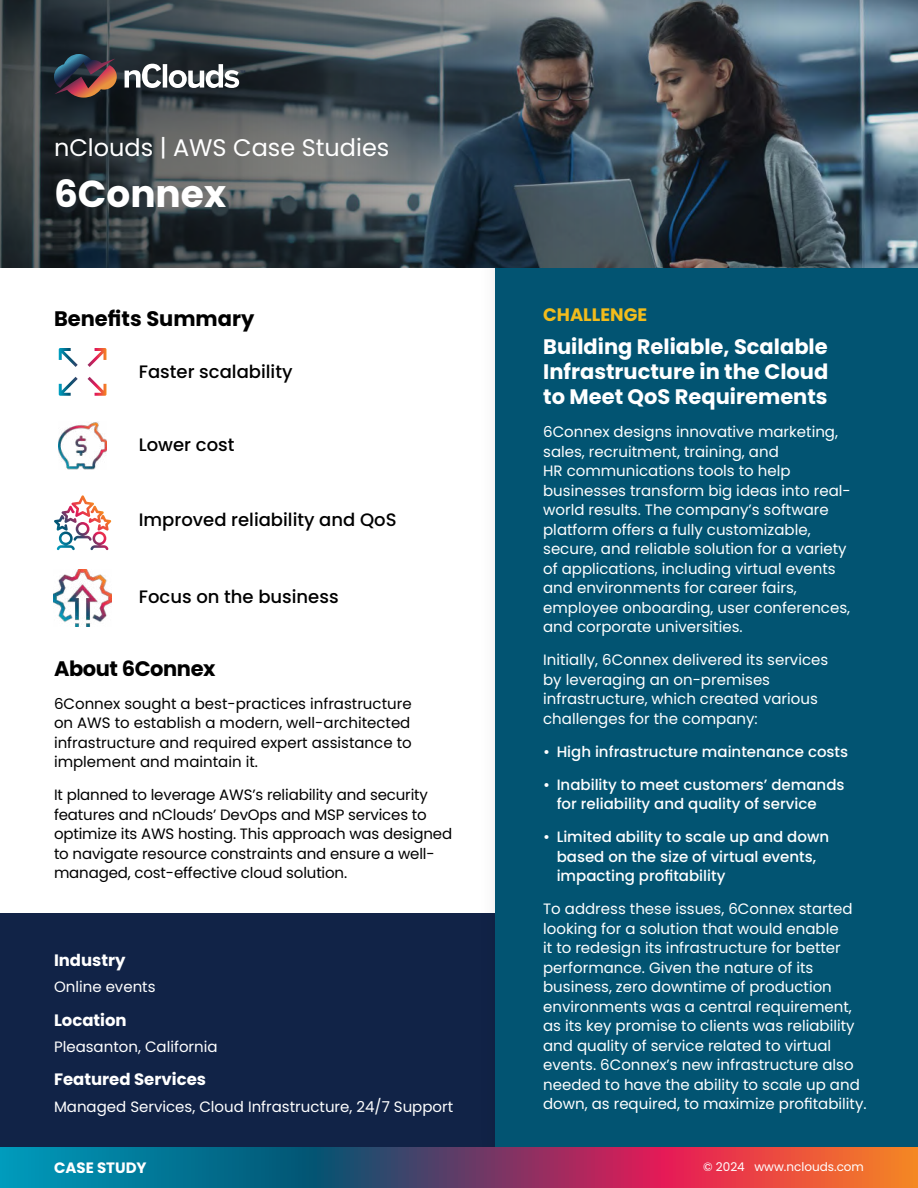
<style>
.page{position:relative;width:918px;height:1188px;background:#fff}
.page>*{position:absolute;margin:0;border:0;box-sizing:border-box;transform-origin:0 0}
.t1{font:700 37.5px "Poppins";color:#fff}
.t2{font:24px "Poppins";color:#fff}
.t3{font:700 21px/25.2px "Poppins";color:#fff;text-align:justify}
.t4{font:700 21px "Poppins";color:#000}
.t5{font:700 21px "Poppins";letter-spacing:-.02em;color:#000}
.t6{font:500 18px "Poppins";color:#000}
.t7{font:700 18px "Poppins";color:#f2bc1c}
.t8{font:700 16.5px "Poppins";color:#fff}
.t9{font:15px/19.5px "Poppins";color:#fff}
.t10{font:15px/19.5px "Poppins";letter-spacing:-.01em;color:#000;text-align:justify}
.t11{font:500 15px/19.5px "Poppins";color:#fff}
.t12{font:700 15px "Poppins";color:#fff}
.t13{font:12px "Poppins";color:#fff}
</style>
<div class="page">
<div style="left:0;top:914px;width:519px;height:256px;background:#112347"></div>
<div style="left:478px;top:225px;width:440px;height:960px;background:#000;opacity:.15"></div>
<div style="left:495px;top:243px;width:423px;height:914px;background:#025472"></div>
<svg style="left:0;top:0;width:918px;height:268px;background:#434e56"></svg>
<svg style="left:54px;top:54px;width:63px;height:44px;background:#553e44"></svg>
<svg style="left:125px;top:64px;width:120px;height:24px"></svg>
<svg style="left:0;top:1147px;width:918px;height:41px;background:#6d546b"></svg>
<img style="left:59px;top:422px;width:48px;height:48px">
<svg style="left:59px;top:348px;width:47px;height:48px"></svg>
<img style="left:54px;top:495px;width:57px;height:55px">
<img style="left:54px;top:569px;width:57px;height:57px">
<h2 class="t2" style="left:54px;top:134px;width:337px">nClouds | AWS Case Studies</h2>
<h1 class="t1" style="left:54px;top:172px;width:174px">6Connex</h1>
<h3 class="t4" style="left:54px;top:306px;width:202px">Benefits Summary</h3>
<p class="t6" style="left:139px;top:361px;width:155px">Faster scalability</p>
<p class="t6" style="left:139px;top:434px;width:97px">Lower cost</p>
<p class="t6" style="left:139px;top:510px;width:259px">Improved reliability and QoS</p>
<p class="t6" style="left:139px;top:587px;width:201px">Focus on the business</p>
<h3 class="t5" style="left:54px;top:656px;width:163px">About 6Connex</h3>
<p class="t10" style="left:54px;top:694px;width:359px">6Connex sought a best-practices infrastructure on AWS to establish a modern, well-architected infrastructure and required expert assistance to implement and maintain it.</p>
<p class="t10" style="left:54px;top:785px;width:400px;text-align:left">It planned to leverage AWS’s reliability and security features and nClouds’ DevOps and MSP services to optimize its AWS hosting. This approach was designed to navigate resource constraints and ensure a well&shy;managed, cost-effective cloud solution.</p>
<p class="t8" style="left:54px;top:951px;width:73px">Industry</p>
<p class="t9" style="left:54px;top:978px;width:103px">Online events</p>
<p class="t8" style="left:54px;top:1010px;width:74px">Location</p>
<p class="t9" style="left:54px;top:1037px;width:165px">Pleasanton, California</p>
<p class="t8" style="left:54px;top:1070px;width:154px">Featured Services</p>
<p class="t9" style="left:54px;top:1097px;width:401px">Managed Services, Cloud Infrastructure, 24/7 Support</p>
<p class="t7" style="left:543px;top:304px;width:106px">CHALLENGE</p>
<h3 class="t3" style="left:543px;top:334px;width:287px">Building Reliable, Scalable Infrastructure in the Cloud to Meet QoS Requirements</h3>
<p class="t9" style="left:543px;top:422px;width:309px">6Connex designs innovative marketing, sales, recruitment, training, and<br>HR communications tools to help businesses transform big ideas into real&shy;world results. The company’s software platform offers a fully customizable, secure, and reliable solution for a variety of applications, including virtual events and environments for career fairs, employee onboarding, user conferences, and corporate universities.</p>
<p class="t9" style="left:543px;top:650px;width:287px">Initially, 6Connex delivered its services by leveraging an on-premises infrastructure, which created various challenges for the company:</p>
<p class="t11" style="left:543px;top:742px;width:307px">• High infrastructure maintenance costs</p>
<p class="t11" style="left:557px;top:775px;width:289px;text-indent:-14px">• Inability to meet customers’ demands for reliability and quality of service</p>
<p class="t11" style="left:557px;top:827px;width:274px;text-indent:-14px">• Limited ability to scale up and down based on the size of virtual events, impacting profitability</p>
<p class="t9" style="left:543px;top:899px;width:325px">To address these issues, 6Connex started looking for a solution that would enable<br>it to redesign its infrastructure for better performance. Given the nature of its business, zero downtime of production environments was a central requirement, as its key promise to clients was reliability and quality of service related to virtual events. 6Connex’s new infrastructure also needed to have the ability to scale up and down, as required, to maximize profitability.</p>
<p class="t12" style="left:54px;top:1159px;width:94px">CASE STUDY</p>
<p class="t13" style="left:703px;top:1160px;width:162px">© 2024 www.nclouds.com</p>
</div>
